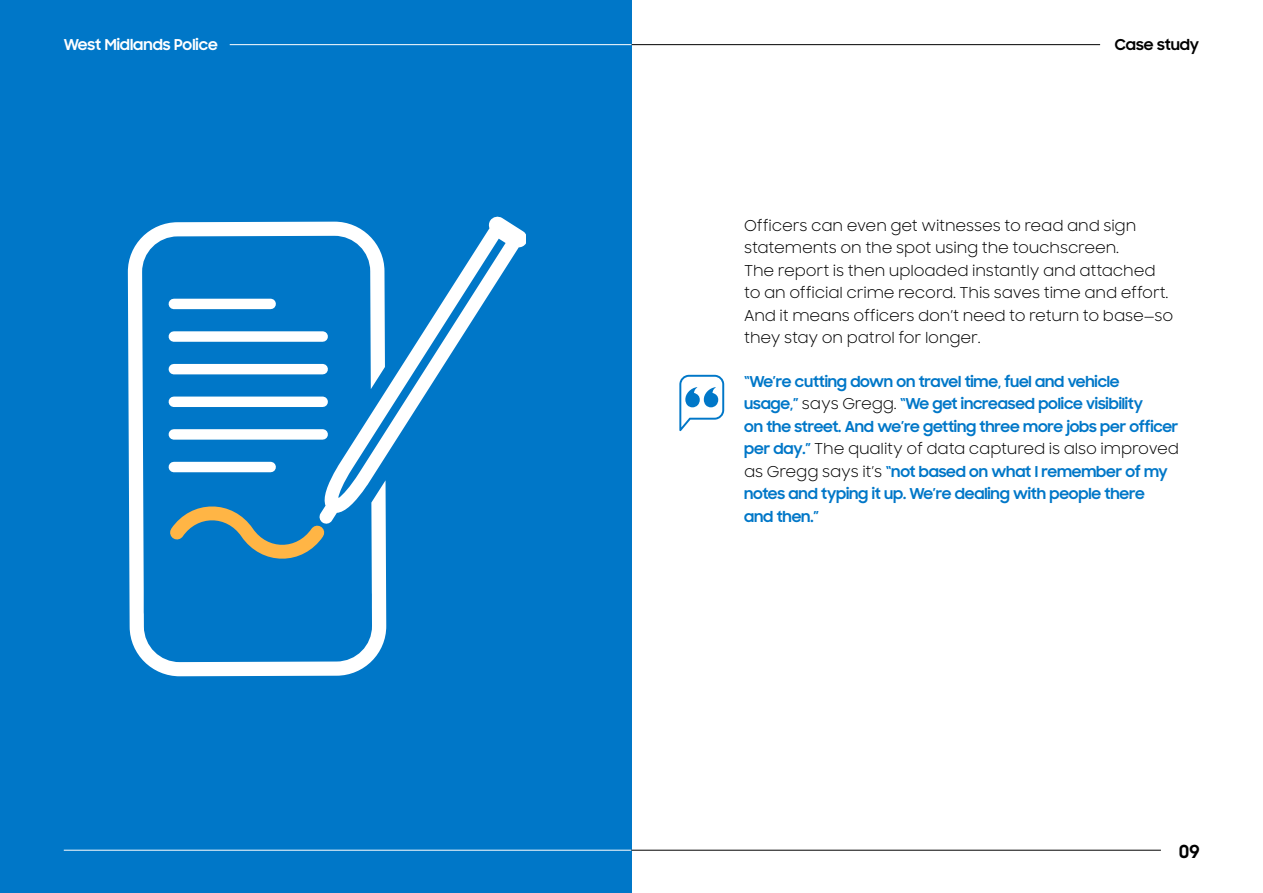
<style>
.page{position:relative;width:1263px;height:893px;background:#fff}
.page>*{position:absolute;margin:0;border:0;box-sizing:border-box;transform-origin:0 0}
.t1{font:700 18px "Samsung Sharp Sans";color:#000}
.t2{font:700 15px/22.5px "Samsung Sharp Sans";letter-spacing:-.01em;color:#0077c8}
.t3{font:15px/22.5px "Samsung Sharp Sans";letter-spacing:-.01em;color:#000}
.t4{font:700 15px "Samsung Sharp Sans";color:#fff}
.t5{font:700 15px "Samsung Sharp Sans";color:#000}
.s1{font-weight:400;color:#000}
</style>
<div class="page">
<div style="left:0;top:0;width:631px;height:893px;background:#0077c8"></div>
<svg style="left:679px;top:375px;width:45px;height:56px"></svg>
<hr style="left:64px;top:850px;width:567px;height:1px;background:#fff">
<hr style="left:631px;top:850px;width:530px;height:1px;background:#000">
<hr style="left:631px;top:44px;width:469px;height:1px;background:#000">
<hr style="left:230px;top:44px;width:401px;height:1px;background:#fff">
<svg style="left:319px;top:217px;width:207px;height:239px"></svg>
<svg style="left:128px;top:222px;width:258px;height:454px"></svg>
<svg style="left:158px;top:507px;width:179px;height:70px"></svg>
<p class="t4" style="left:64px;top:33px;width:155px">West Midlands Police</p>
<p class="t5" style="left:1115px;top:33px;width:86px">Case study</p>
<p class="t3" style="left:744px;top:213px;width:431px">Officers can even get witnesses to read and sign statements on the spot using the touchscreen.<br>The report is then uploaded instantly and attached to an official crime record. This saves time and effort.<br>And it means officers don’t need to return to base—so they stay on patrol for longer.</p>
<p class="t2" style="left:744px;top:369px;width:436px">“We’re cutting down on travel time, fuel and vehicle<br>usage,” <span class="s1">says Gregg.</span> “We get increased police visibility<br>on the street. And we’re getting three more jobs per officer per day.” <span class="s1">The quality of data captured is also improved as Gregg says it’s</span> “not based on what I remember of my notes and typing it up. We’re dealing with people there<br>and then.”</p>
<p class="t1" style="left:1179px;top:838px;width:22px">09</p>
</div>
